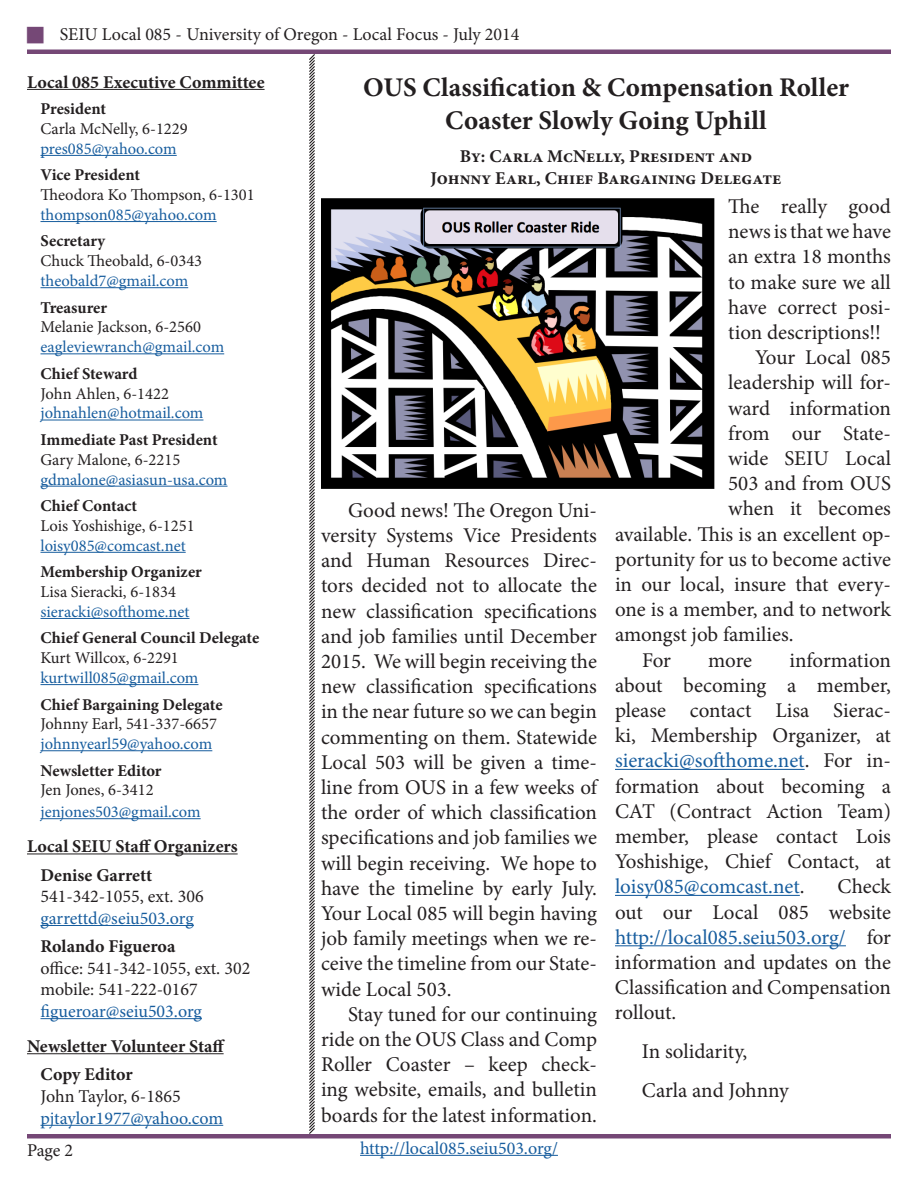
<style>
.page{position:relative;width:918px;height:1188px;background:#fff}
.page>*{position:absolute;margin:0;border:0;box-sizing:border-box;transform-origin:0 0}
._1st_Page_-_1st_Head{font:700 27px "Minion Pro";color:#231f20}
._1st_Page_-_Paragrap{font:21px/25.2px "Minion Pro";color:#231f20;text-align:justify}
.Contact_List{font:18px/21.6px "Minion Pro";color:#231f20}
.Byline{font:700 18px/21.6px "Minion Pro";color:#231f20;text-align:center}
.Contact_List-2{font:18px/21.6px "Minion Pro";color:#175d9e}
.Contact_List-3{font:16.5px/19.8px "Minion Pro";color:#175d9e}
.Contact_List-4{font:16.5px/19.8px "Minion Pro";color:#231f20}
.Contact_List-5{font:700 16.5px/19.8px "Minion Pro";letter-spacing:.015em;color:#231f20}
.s1{font-weight:700}
.s2{color:#175d9e}
.s3{font-weight:700;color:#231f20}
.s4{color:#231f20}
.s5{font-weight:400}
.s6{font-weight:400;color:#175d9e}
</style>
<div class="page">
<hr style="left:27px;top:1134px;width:864px;height:4px;background:#754876">
<hr style="left:27px;top:50px;width:864px;height:4px;background:#754876">
<hr style="left:360px;top:1155px;width:198px;height:1px;background:#175d9e">
<hr style="left:27px;top:89px;width:238px;height:1px;background:#231f20">
<hr style="left:40px;top:155px;width:137px;height:1px;background:#175d9e">
<hr style="left:40px;top:221px;width:177px;height:1px;background:#175d9e">
<hr style="left:40px;top:287px;width:148px;height:1px;background:#175d9e">
<hr style="left:40px;top:353px;width:184px;height:1px;background:#175d9e">
<hr style="left:40px;top:420px;width:163px;height:1px;background:#175d9e">
<hr style="left:40px;top:486px;width:188px;height:1px;background:#175d9e">
<hr style="left:40px;top:552px;width:146px;height:1px;background:#175d9e">
<hr style="left:40px;top:618px;width:150px;height:1px;background:#175d9e">
<hr style="left:40px;top:684px;width:158px;height:1px;background:#175d9e">
<hr style="left:40px;top:750px;width:172px;height:1px;background:#175d9e">
<hr style="left:40px;top:818px;width:161px;height:1px;background:#175d9e">
<hr style="left:27px;top:854px;width:211px;height:1px;background:#231f20">
<hr style="left:40px;top:925px;width:154px;height:1px;background:#175d9e">
<hr style="left:40px;top:1018px;width:162px;height:1px;background:#175d9e">
<hr style="left:27px;top:1053px;width:197px;height:1px;background:#231f20">
<hr style="left:40px;top:1125px;width:183px;height:1px;background:#175d9e">
<svg style="left:309px;top:54px;width:6px;height:1080px;background:#999798"></svg>
<hr style="left:615px;top:769px;width:190px;height:1px;background:#175d9e">
<hr style="left:615px;top:895px;width:185px;height:1px;background:#175d9e">
<hr style="left:615px;top:945px;width:231px;height:1px;background:#175d9e">
<img style="left:321px;top:198px;width:394px;height:290px">
<p class="Contact_List" style="left:60px;top:24px;width:461px">SEIU Local 085 - University of Oregon - Local Focus - July 2014</p>
<p class="Byline" style="left:27px;top:71px;width:239px">Local 085 Executive Committee</p>
<p class="Contact_List-4" style="left:40px;top:99px;width:149px"><span class="s1">President<br></span>Carla McNelly, 6-1229 <span class="s2">pres085@yahoo.com</span></p>
<p class="Contact_List-4" style="left:40px;top:165px;width:216px"><span class="s1">Vice President<br></span>Theodora Ko Thompson, 6-1301 <span class="s2">thompson085@yahoo.com</span></p>
<p class="Contact_List-4" style="left:40px;top:231px;width:163px"><span class="s1">Secretary<br></span>Chuck Theobald, 6-0343 <span class="s2">theobald7@gmail.com</span></p>
<p class="Contact_List-3" style="left:40px;top:298px;width:185px"><span class="s3">Treasurer<br></span><span class="s4">Melanie Jackson, 6-2560 </span>eagleviewranch@gmail.com</p>
<p class="Contact_List-3" style="left:40px;top:364px;width:164px"><span class="s3">Chief Steward<br></span><span class="s4">John Ahlen, 6-1422 </span>johnahlen@hotmail.com</p>
<p class="Contact_List-3" style="left:40px;top:430px;width:189px"><span class="s3">Immediate Past President<br></span><span class="s4">Gary Malone, 6-2215 </span>gdmalone@asiasun-usa.com</p>
<p class="Contact_List-4" style="left:40px;top:496px;width:156px"><span class="s1">Chief Contact<br></span>Lois Yoshishige, 6-1251 <span class="s2">loisy085@comcast.net</span></p>
<p class="Contact_List-3" style="left:40px;top:562px;width:163px"><span class="s3">Membership Organizer<br></span><span class="s4">Lisa Sieracki, 6-1834 </span>sieracki@softhome.net</p>
<p class="Contact_List-5" style="left:40px;top:628px;width:220px">Chief General Council Delegate<br><span class="s5">Kurt Willcox, 6-2291 </span><span class="s6">kurtwill085@gmail.com</span></p>
<p class="Contact_List-5" style="left:40px;top:694px;width:184px">Chief Bargaining Delegate<br><span class="s5">Johnny Earl, 541-337-6657 </span><span class="s6">johnnyearl59@yahoo.com</span></p>
<p class="Contact_List-5" style="left:40px;top:760px;width:123px">Newsletter Editor<br><span class="s5">Jen Jones, 6-3412</span></p>
<p class="Contact_List-3" style="left:40px;top:802px;width:162px">jenjones503@gmail.com</p>
<p class="Byline" style="left:27px;top:835px;width:212px">Local SEIU Staff Organizers</p>
<p class="Contact_List" style="left:40px;top:864px;width:165px"><span class="s1">Denise Garrett<br></span>541-342-1055, ext. 306 <span class="s2">garrettd@seiu503.org</span></p>
<p class="Contact_List" style="left:40px;top:936px;width:211px"><span class="s1">Rolando Figueroa<br></span>office: 541-342-1055, ext. 302 mobile: 541-222-0167 <span class="s2">figueroar@seiu503.org</span></p>
<p class="Byline" style="left:27px;top:1035px;width:200px">Newsletter Volunteer Staff</p>
<p class="Contact_List-2" style="left:40px;top:1064px;width:184px"><span class="s3">Copy Editor<br></span><span class="s4">John Taylor, 6-1865 </span>pjtaylor1977@yahoo.com</p>
<p class="Contact_List" style="left:27px;top:1140px;width:48px">Page 2</p>
<p class="_1st_Page_-_1st_Head" style="left:363px;top:69px;width:487px">OUS Classification &amp; Compensation Roller</p>
<p class="_1st_Page_-_1st_Head" style="left:445px;top:101px;width:323px">Coaster Slowly Going Uphill</p>
<p class="Byline" style="left:431px;top:145px;width:352px">By: Carla McNelly, President and<br>Johnny Earl, Chief Bargaining Delegate</p>
<p class="_1st_Page_-_Paragrap" style="left:321px;top:498px;width:278px;text-indent:27px">Good news! The Oregon Uni&shy;versity Systems Vice Presidents and Human Resources Direc&shy;tors decided not to allocate the new classification specifications and job families until December 2015. We will begin receiving the new classification specifications in the near future so we can begin commenting on them. Statewide Local 503 will be given a time&shy;line from OUS in a few weeks of the order of which classification specifications and job families we will begin receiving. We hope to have the timeline by early July.<br>Your Local 085 will begin having job family meetings when we re&shy;ceive the timeline from our State&shy;wide Local 503.</p>
<p class="_1st_Page_-_Paragrap" style="left:321px;top:1002px;width:278px;text-indent:27px">Stay tuned for our continuing ride on the OUS Class and Comp Roller Coaster – keep check&shy;ing website, emails, and bulletin boards for the latest information.</p>
<p class="Contact_List-2" style="left:360px;top:1137px;width:199px">http://local085.seiu503.org/</p>
<p class="_1st_Page_-_Paragrap" style="left:728px;top:194px;width:164px">The really good news is that we have an extra 18 months to make sure we all have correct posi&shy;tion descriptions!!</p>
<p class="_1st_Page_-_Paragrap" style="left:755px;top:345px;width:137px">Your Local 085</p>
<p class="_1st_Page_-_Paragrap" style="left:728px;top:370px;width:164px">leadership will for-</p>
<p class="_1st_Page_-_Paragrap" style="left:728px;top:395px;width:164px">ward information</p>
<p class="_1st_Page_-_Paragrap" style="left:728px;top:421px;width:164px">from our State-</p>
<p class="_1st_Page_-_Paragrap" style="left:728px;top:446px;width:164px">wide SEIU Local</p>
<p class="_1st_Page_-_Paragrap" style="left:728px;top:471px;width:164px">503 and from OUS</p>
<p class="_1st_Page_-_Paragrap" style="left:728px;top:496px;width:164px">when it becomes</p>
<p class="_1st_Page_-_Paragrap" style="left:615px;top:521px;width:278px">available. This is an excellent op-</p>
<p class="_1st_Page_-_Paragrap" style="left:615px;top:547px;width:277px">portunity for us to become active</p>
<p class="_1st_Page_-_Paragrap" style="left:615px;top:572px;width:278px">in our local, insure that every-</p>
<p class="_1st_Page_-_Paragrap" style="left:615px;top:597px;width:277px">one is a member, and to network</p>
<p class="_1st_Page_-_Paragrap" style="left:615px;top:622px;width:180px">amongst job families.</p>
<p class="_1st_Page_-_Paragrap" style="left:642px;top:647px;width:30px">For</p>
<p class="_1st_Page_-_Paragrap" style="left:708px;top:647px;width:46px">more</p>
<p class="_1st_Page_-_Paragrap" style="left:615px;top:647px;width:278px;text-indent:174px">information about becoming a member, please contact Lisa Sierac&shy;ki, Membership Organizer, at <span class="s2">sieracki@softhome.net</span>. For in&shy;formation about becoming a CAT (Contract Action Team) member, please contact Lois Yoshishige, Chief Contact, at <span class="s2">loisy085@comcast.net</span>.</p>
<p class="_1st_Page_-_Paragrap" style="left:615px;top:874px;width:278px;text-indent:223px">Check out our Local 085 website <span class="s2">http://local085.seiu503.org/</span> for information and updates on the Classification and Compensation rollout.</p>
<p class="_1st_Page_-_Paragrap" style="left:642px;top:1039px;width:107px">In solidarity,</p>
<p class="_1st_Page_-_Paragrap" style="left:642px;top:1078px;width:148px">Carla and Johnny</p>
</div>
